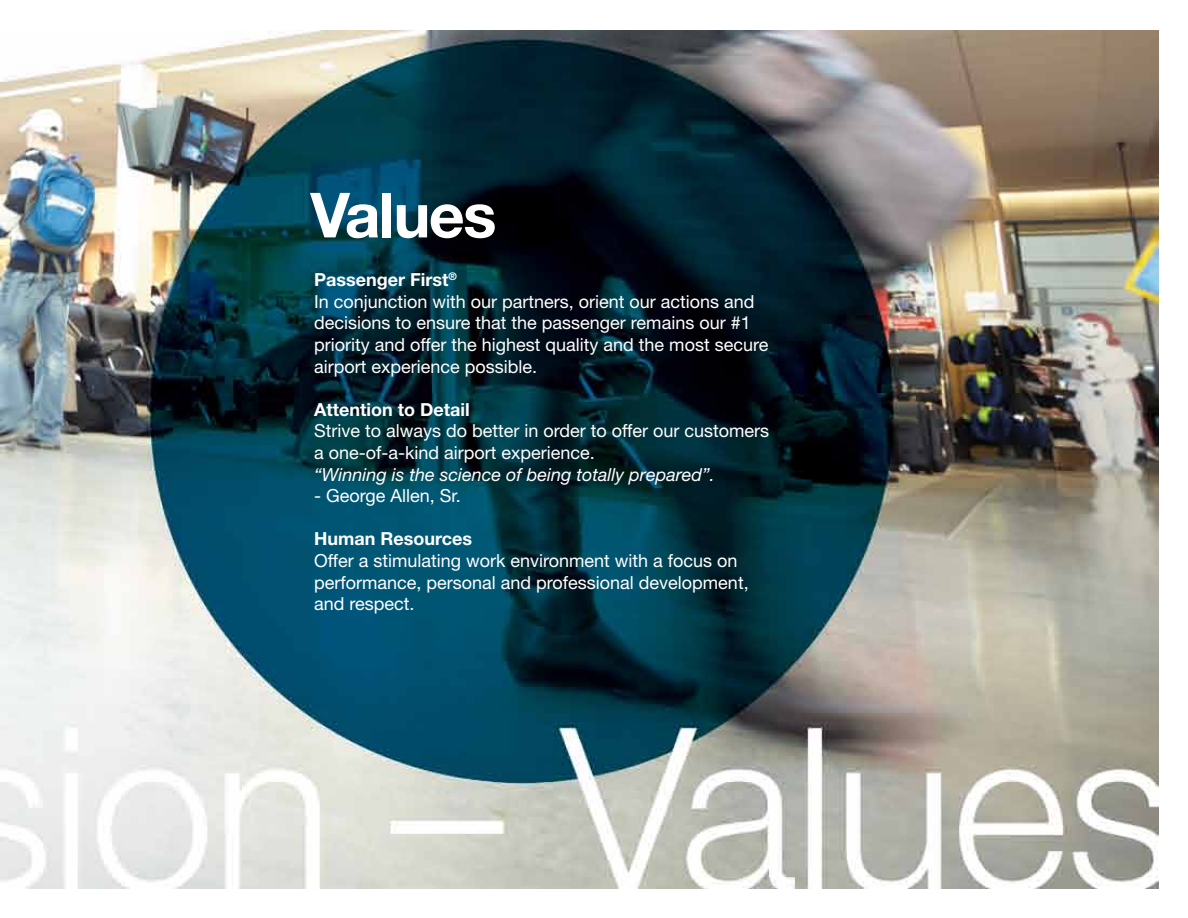
<style>
.page{position:relative;width:1188px;height:918px;background:#fff}
.page>*{position:absolute;margin:0;border:0;box-sizing:border-box;transform-origin:0 0}
.t1{font:700 62.4px "Helvetica Neue LT Std";letter-spacing:-.025em;color:#fff}
.t2{font:18px/21.6px "Helvetica Neue LT Std";color:#fff}
.t3{font:italic 18px "Helvetica Neue LT Std";color:#fff}
.t4{font:700 18px "Helvetica Neue LT Std";color:#fff}
.s1{font-weight:700}
</style>
<div class="page">
<img style="left:0;top:31px;width:1158px;height:858px">
<h1 class="t1" style="left:310px;top:177px;width:188px">Values</h1>
<p class="t2" style="left:314px;top:269px;width:456px"><span class="s1">Passenger First</span><sup>®<br></sup>In conjunction with our partners, orient our actions and decisions to ensure that the passenger remains our #1 priority and offer the highest quality and the most secure airport experience possible.</p>
<p class="t4" style="left:314px;top:398px;width:157px">Attention to Detail</p>
<p class="t2" style="left:314px;top:420px;width:457px">Strive to always do better in order to offer our customers a one-of-a-kind airport experience.</p>
<p class="t3" style="left:314px;top:463px;width:402px">“Winning is the science of being totally prepared”.</p>
<p class="t2" style="left:314px;top:485px;width:148px">- George Allen, Sr.</p>
<p class="t4" style="left:314px;top:528px;width:160px">Human Resources</p>
<p class="t2" style="left:314px;top:550px;width:436px">Offer a stimulating work environment with a focus on performance, personal and professional development, and respect.</p>
</div>
